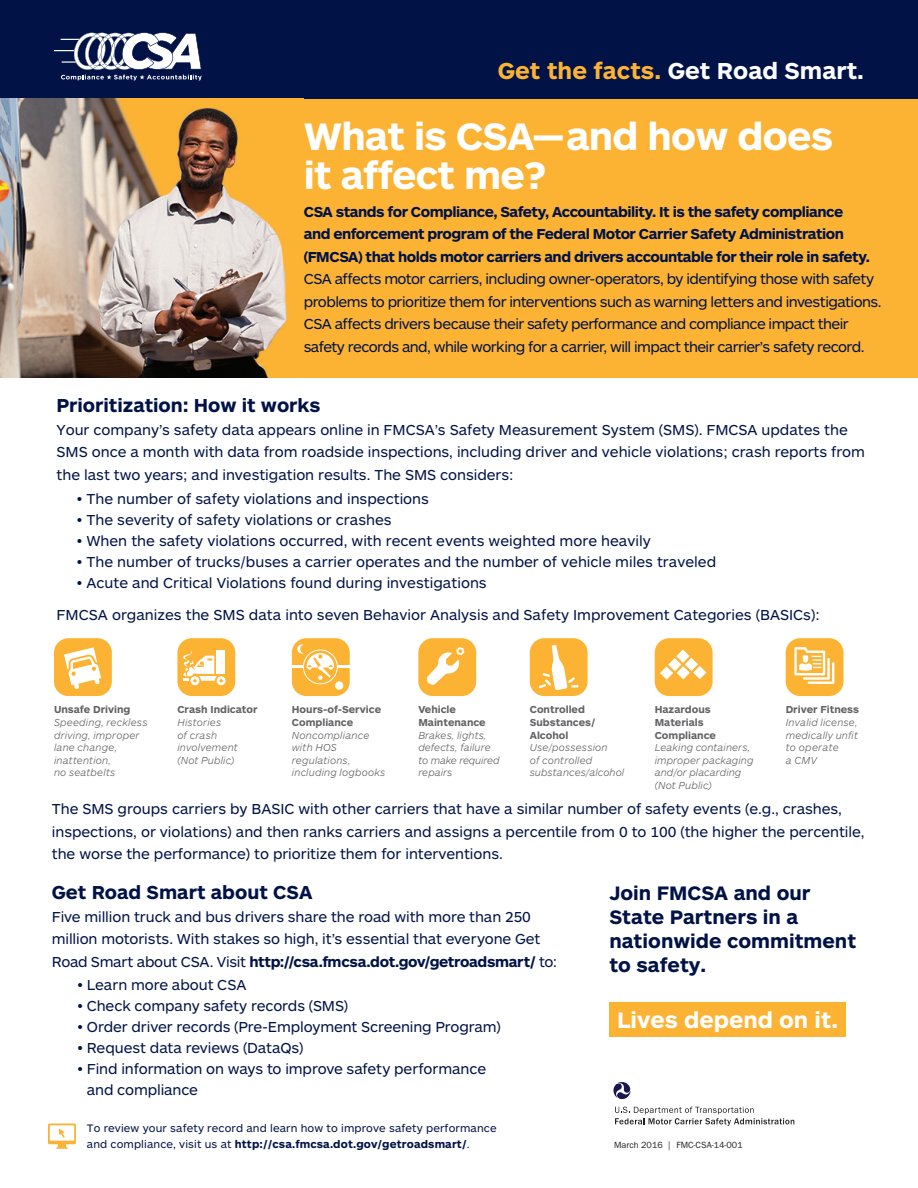
<style>
.page{position:relative;width:918px;height:1188px;background:#fff}
.page>*{position:absolute;margin:0;border:0;box-sizing:border-box;transform-origin:0 0}
.t1{font:700 39.75px/39px "ARS Maquette Pro";letter-spacing:-.02em;color:#fff}
.t2{font:700 24px "ARS Maquette Pro";color:#fff}
.t3{font:700 23.25px "ARS Maquette Pro";color:#fff}
.t4{font:700 20.25px/24px "ARS Maquette Pro";color:#001246}
.t5{font:700 19.5px "ARS Maquette Pro";letter-spacing:-.005em;color:#001246}
.t6{font:15px/22.5px "ARS Maquette Pro";letter-spacing:-.005em;color:#001246}
.t7{font:15px/22.5px "ARS Maquette Pro";letter-spacing:-.04em;color:#001246}
.t8{font:11.25px/16.5px "ARS Maquette Pro";letter-spacing:.01em;color:#001246}
.t9{font:italic 300 10.5px/12.6px "ARS Maquette Pro";letter-spacing:.01em;color:#636366}
.t10{font:700 10.5px/12.6px "ARS Maquette Pro";color:#636366}
.t11{font:9px "ITC Franklin Gothic Std";color:#231f20}
.s1{color:#fcb333}
.s2{font-weight:700}
</style>
<div class="page">
<div style="left:0;top:0;width:918px;height:378px;background:#fcb333"></div>
<svg style="left:48px;top:1124px;width:28px;height:25px"></svg>
<div style="left:0;top:0;width:918px;height:98px;background:#001246"></div>
<svg style="left:54px;top:32px;width:148px;height:49px"></svg>
<div style="left:610px;top:1002px;width:236px;height:35px;background:#fcb333"></div>
<img style="left:0;top:98px;width:287px;height:280px">
<div style="left:54px;top:638px;width:58px;height:58px;background:#fcb333;border-radius:14px"></div>
<svg style="left:64px;top:647px;width:37px;height:43px"></svg>
<div style="left:177px;top:638px;width:58px;height:58px;background:#fcb333;border-radius:14px"></div>
<svg style="left:183px;top:650px;width:43px;height:35px"></svg>
<div style="left:292px;top:638px;width:58px;height:58px;background:#fcb333;border-radius:14px"></div>
<div style="left:303px;top:649px;width:35px;height:35px;border:1px solid #fff;border-radius:50%"></div>
<div style="left:335px;top:681px;width:8px;height:9px;background:#fff;border-radius:50%"></div>
<svg style="left:292px;top:644px;width:58px;height:35px"></svg>
<div style="left:418px;top:638px;width:58px;height:58px;background:#fcb333;border-radius:14px"></div>
<svg style="left:427px;top:647px;width:37px;height:38px"></svg>
<div style="left:530px;top:638px;width:58px;height:58px;background:#fcb333;border-radius:14px"></div>
<svg style="left:539px;top:645px;width:39px;height:45px"></svg>
<div style="left:655px;top:638px;width:58px;height:58px;background:#fcb333;border-radius:14px"></div>
<svg style="left:660px;top:650px;width:46px;height:30px"></svg>
<div style="left:786px;top:638px;width:58px;height:58px;background:#fcb333;border-radius:14px"></div>
<svg style="left:794px;top:647px;width:40px;height:37px"></svg>
<svg style="left:615px;top:1107px;width:179px;height:19px"></svg>
<svg style="left:613px;top:1082px;width:18px;height:17px"></svg>
<p class="t2" style="left:498px;top:55px;width:368px"><span class="s1">Get the facts.</span> Get Road Smart.</p>
<p class="t1" style="left:304px;top:115px;width:531px">What is CSA—and how does it affect me?</p>
<p class="t7" style="left:304px;top:200px;width:579px"><span class="s2">CSA stands for Compliance, Safety, Accountability. It is the safety compliance<br>and enforcement program of the Federal Motor Carrier Safety Administration (FMCSA) that holds motor carriers and drivers accountable for their role in safety.<br></span>CSA affects motor carriers, including owner-operators, by identifying those with safety problems to prioritize them for interventions such as warning letters and investigations.<br>CSA affects drivers because their safety performance and compliance impact their safety records and, while working for a carrier, will impact their carrier’s safety record.</p>
<p class="t5" style="left:57px;top:392px;width:265px">Prioritization: How it works</p>
<p class="t6" style="left:57px;top:417px;width:810px;line-height:23px">Your company’s safety data appears online in FMCSA’s Safety Measurement System (SMS). FMCSA updates the<br>SMS once a month with data from roadside inspections, including driver and vehicle violations; crash reports from the last two years; and investigation results. The SMS considers:</p>
<p class="t6" style="left:77px;top:487px;width:354px">• The number of safety violations and inspections</p>
<p class="t6" style="left:77px;top:508px;width:316px">• The severity of safety violations or crashes</p>
<p class="t6" style="left:77px;top:529px;width:575px">• When the safety violations occurred, with recent events weighted more heavily</p>
<p class="t6" style="left:77px;top:550px;width:641px">• The number of trucks/buses a carrier operates and the number of vehicle miles traveled</p>
<p class="t6" style="left:77px;top:571px;width:411px">• Acute and Critical Violations found during investigations</p>
<p class="t6" style="left:57px;top:603px;width:765px">FMCSA organizes the SMS data into seven Behavior Analysis and Safety Improvement Categories (BASICs):</p>
<p class="t10" style="left:54px;top:703px;width:78px">Unsafe Driving</p>
<p class="t9" style="left:54px;top:715px;width:95px">Speeding, reckless driving, improper lane change, inattention,<br>no seatbelts</p>
<p class="t10" style="left:292px;top:703px;width:91px">Hours-of-Service<br>Compliance</p>
<p class="t9" style="left:292px;top:728px;width:95px">Noncompliance with HOS regulations, including logbooks</p>
<p class="t10" style="left:786px;top:703px;width:75px">Driver Fitness</p>
<p class="t9" style="left:786px;top:715px;width:74px">Invalid license, medically unfit to operate<br>a CMV</p>
<p class="t6" style="left:52px;top:797px;width:814px">The SMS groups carriers by BASIC with other carriers that have a similar number of safety events (e.g., crashes, inspections, or violations) and then ranks carriers and assigns a percentile from 0 to 100 (the higher the percentile, the worse the performance) to prioritize them for interventions.</p>
<p class="t4" style="left:609px;top:880px;width:248px">Join FMCSA and our<br>State Partners in a nationwide commitment to safety.</p>
<p class="t3" style="left:617px;top:1005px;width:222px">Lives depend on it.</p>
<p class="t10" style="left:177px;top:703px;width:82px">Crash Indicator</p>
<p class="t9" style="left:177px;top:715px;width:62px">Histories<br>of crash involvement (Not Public)</p>
<p class="t10" style="left:418px;top:703px;width:69px">Vehicle<br>Maintenance</p>
<p class="t9" style="left:418px;top:728px;width:83px">Brakes, lights, defects, failure to make required repairs</p>
<p class="t10" style="left:530px;top:703px;width:67px">Controlled<br>Substances/<br>Alcohol</p>
<p class="t9" style="left:530px;top:741px;width:96px">Use/possession<br>of controlled substances/alcohol</p>
<p class="t10" style="left:655px;top:703px;width:63px">Hazardous<br>Materials<br>Compliance</p>
<p class="t9" style="left:655px;top:741px;width:100px">Leaking containers, improper packaging and/or placarding (Not Public)</p>
<p class="t5" style="left:52px;top:880px;width:262px">Get Road Smart about CSA</p>
<p class="t6" style="left:52px;top:904px;width:481px">Five million truck and bus drivers share the road with more than 250</p>
<p class="t6" style="left:52px;top:927px;width:507px">million motorists. With stakes so high, it’s essential that everyone Get<br>Road Smart about CSA. Visit <span class="s2">http://csa.fmcsa.dot.gov/getroadsmart/</span> to:</p>
<p class="t6" style="left:77px;top:973px;width:171px">• Learn more about CSA</p>
<p class="t6" style="left:77px;top:994px;width:272px">• Check company safety records (SMS)</p>
<p class="t6" style="left:77px;top:1015px;width:425px">• Order driver records (Pre-Employment Screening Program)</p>
<p class="t6" style="left:77px;top:1036px;width:228px">• Request data reviews (DataQs)</p>
<p class="t6" style="left:87px;top:1058px;width:401px;line-height:21px;text-indent:-10px">• Find information on ways to improve safety performance and compliance</p>
<p class="t8" style="left:87px;top:1119px;width:411px">To review your safety record and learn how to improve safety performance and compliance, visit us at <span class="s2">http://csa.fmcsa.dot.gov/getroadsmart/</span>.</p>
<p class="t11" style="left:614px;top:1140px;width:130px">March 2016 | FMC-CSA-14-001</p>
</div>
